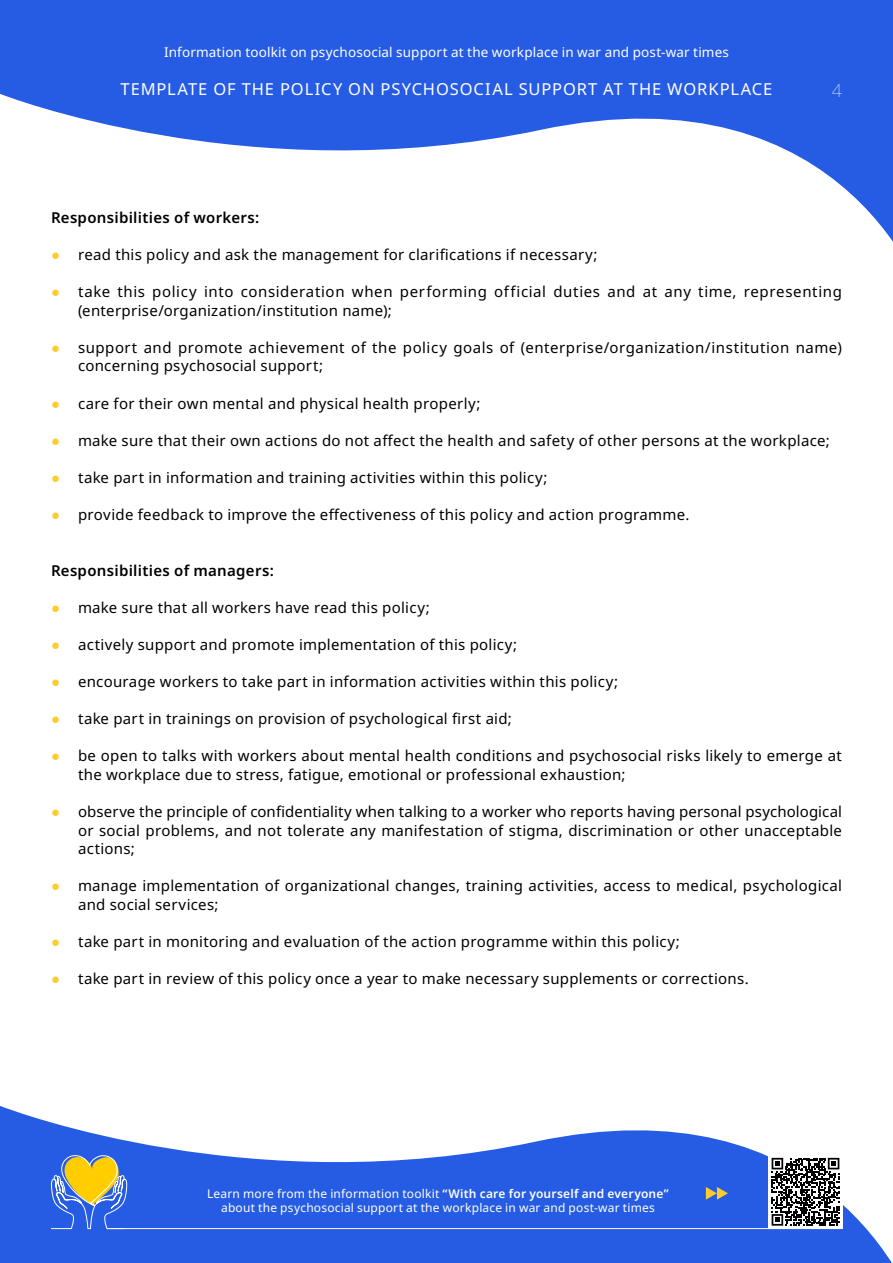
<style>
.page{position:relative;width:893px;height:1263px;background:#fff}
.page>*{position:absolute;margin:0;border:0;box-sizing:border-box;transform-origin:0 0}
.t1{font:100 18px "Noto Sans";color:#fff}
.t2{font:16.5px "Noto Sans";letter-spacing:.055em;color:#fff}
.t3{font:15px/18.6px "Noto Sans";letter-spacing:.02em;color:#000}
.t4{font:15px/18.6px "Noto Sans";letter-spacing:.04em;color:#000}
.t5{font:600 15px "Noto Sans";letter-spacing:.02em;color:#000}
.t6{font:13.5px "Noto Sans";letter-spacing:.01em;color:#fff}
.t7{font:12px/14.4px "Noto Sans";letter-spacing:.015em;color:#fff;text-align:center}
.s1{font-family:"Arial";font-weight:700;color:#ffcc2e}
.s2{font-weight:600}
</style>
<div class="page">
<svg style="left:0;top:0;width:893px;height:242px;fill:#265ce3"></svg>
<svg style="left:0;top:1106px;width:892px;height:157px;fill:#265ce3"></svg>
<hr style="left:107px;top:1228px;width:732px;height:1px;background:#fff">
<svg style="left:50px;top:1154px;width:78px;height:75px;background:#8191a4"></svg>
<div style="left:768px;top:1154px;width:75px;height:75px;background:linear-gradient(to right,#fff,#fff)"></div>
<svg style="left:772px;top:1158px;width:67px;height:68px"></svg>
<svg style="left:706px;top:1187px;width:22px;height:13px"></svg>
<p class="t6" style="left:164px;top:44px;width:566px">Information toolkit on psychosocial support at the workplace in war and post-war times</p>
<p class="t2" style="left:121px;top:80px;width:653px">TEMPLATE OF THE POLICY ON PSYCHOSOCIAL SUPPORT AT THE WORKPLACE</p>
<p class="t1" style="left:832px;top:80px;width:12px">4</p>
<p class="t5" style="left:51px;top:209px;width:210px">Responsibilities of workers:</p>
<p class="t3" style="left:51px;top:246px;width:548px"><span class="s1">●</span> read this policy and ask the management for clarifications if necessary;</p>
<p class="t4" style="left:78px;top:283px;width:765px;text-indent:-27px"><span class="s1">●</span> take this policy into consideration when performing official duties and at any time, representing (enterprise/organization/institution name);</p>
<p class="t3" style="left:78px;top:338px;width:765px;text-indent:-27px"><span class="s1">●</span> support and promote achievement of the policy goals of (enterprise/organization/institution name) concerning psychosocial support;</p>
<p class="t3" style="left:51px;top:394px;width:431px"><span class="s1">●</span> care for their own mental and physical health properly;</p>
<p class="t3" style="left:51px;top:431px;width:780px"><span class="s1">●</span> make sure that their own actions do not affect the health and safety of other persons at the workplace;</p>
<p class="t3" style="left:51px;top:468px;width:498px"><span class="s1">●</span> take part in information and training activities within this policy;</p>
<p class="t3" style="left:51px;top:505px;width:640px"><span class="s1">●</span> provide feedback to improve the effectiveness of this policy and action programme.</p>
<p class="t5" style="left:51px;top:562px;width:224px">Responsibilities of managers:</p>
<p class="t3" style="left:51px;top:598px;width:380px"><span class="s1">●</span> make sure that all workers have read this policy;</p>
<p class="t3" style="left:51px;top:635px;width:468px"><span class="s1">●</span> actively support and promote implementation of this policy;</p>
<p class="t3" style="left:51px;top:673px;width:568px"><span class="s1">●</span> encourage workers to take part in information activities within this policy;</p>
<p class="t3" style="left:51px;top:710px;width:462px"><span class="s1">●</span> take part in trainings on provision of psychological first aid;</p>
<p class="t3" style="left:78px;top:747px;width:765px;text-indent:-27px"><span class="s1">●</span> be open to talks with workers about mental health conditions and psychosocial risks likely to emerge at the workplace due to stress, fatigue, emotional or professional exhaustion;</p>
<p class="t3" style="left:78px;top:803px;width:765px;text-align:justify;text-indent:-27px"><span class="s1">●</span> observe the principle of confidentiality when talking to a worker who reports having personal psychological or social problems, and not tolerate any manifestation of stigma, discrimination or other unacceptable actions;</p>
<p class="t3" style="left:78px;top:877px;width:765px;text-indent:-27px"><span class="s1">●</span> manage implementation of organizational changes, training activities, access to medical, psychological and social services;</p>
<p class="t3" style="left:51px;top:933px;width:630px"><span class="s1">●</span> take part in monitoring and evaluation of the action programme within this policy;</p>
<p class="t3" style="left:51px;top:970px;width:699px"><span class="s1">●</span> take part in review of this policy once a year to make necessary supplements or corrections.</p>
<p class="t7" style="left:207px;top:1186px;width:463px">Learn more from the information toolkit <span class="s2">“With care for yourself and everyone” </span>about the psychosocial support at the workplace in war and post-war times</p>
</div>
